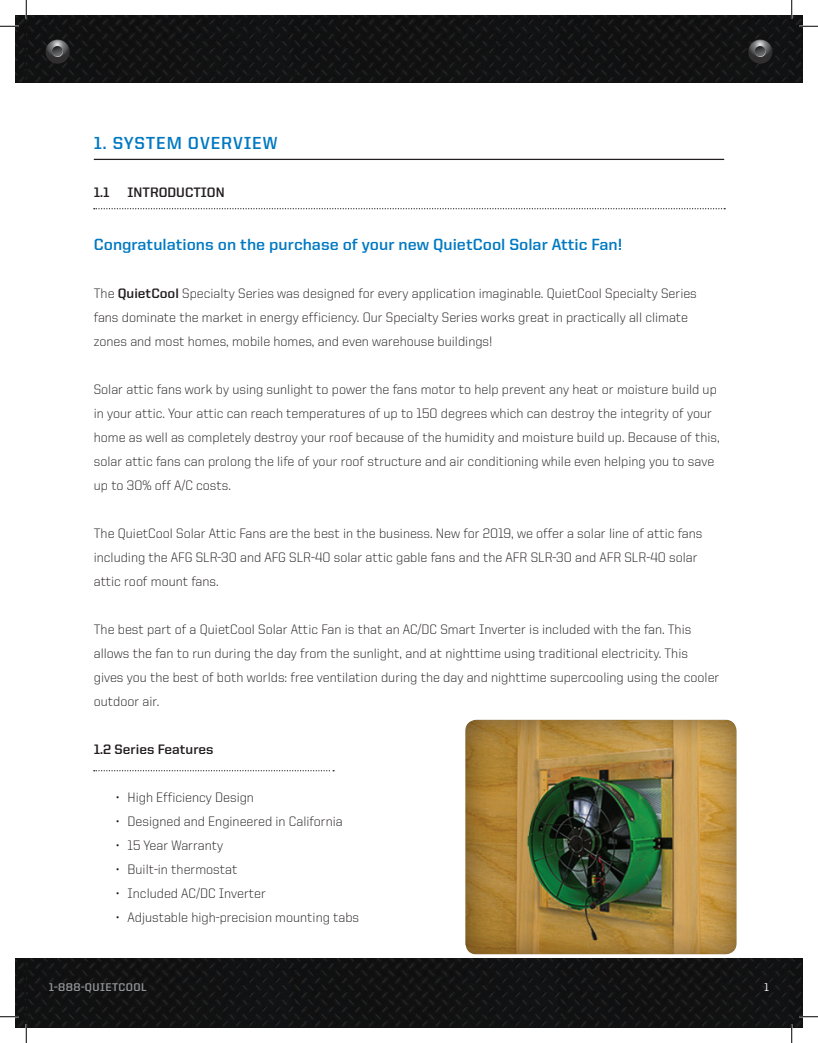
<style>
.page{position:relative;width:818px;height:1043px;background:#fff}
.page>*{position:absolute;margin:0;border:0;box-sizing:border-box;transform-origin:0 0}
.t1{font:700 17.5px "United Sans Reg";letter-spacing:.05em;color:#0079c2}
.t2{font:700 16.25px "United Sans Reg";color:#0079c2}
.t3{font:300 13.75px/24px "United Sans Reg";color:#231f20}
.t4{font:700 13.75px "United Sans Reg";color:#231f20}
.t5{font:700 11.25px "United Sans Reg";letter-spacing:.04em;color:#939598}
.t6{font:500 11.25px "United Sans Reg";color:#fff}
.s1{font-weight:700}
</style>
<div class="page">
<img style="left:15px;top:958px;width:787px;height:70px">
<img style="left:15px;top:15px;width:787px;height:67px">
<svg style="left:46px;top:40px;width:24px;height:24px"></svg>
<svg style="left:46px;top:40px;width:23px;height:23px"></svg>
<svg style="left:52px;top:46px;width:11px;height:11px"></svg>
<svg style="left:748px;top:40px;width:24px;height:24px"></svg>
<svg style="left:748px;top:40px;width:23px;height:23px"></svg>
<svg style="left:754px;top:46px;width:11px;height:11px"></svg>
<hr style="left:94px;top:159px;width:630px;height:1px;background:#231f20">
<svg style="left:94px;top:208px;width:631px;height:1px"></svg>
<svg style="left:94px;top:770px;width:240px;height:1px"></svg>
<div style="left:465px;top:718px;width:274px;height:238px;background:#231f20;opacity:.5"></div>
<svg style="left:0;top:25px;width:19px;height:2px"></svg>
<svg style="left:799px;top:25px;width:19px;height:2px"></svg>
<svg style="left:0;top:1015px;width:19px;height:2px"></svg>
<svg style="left:799px;top:1015px;width:19px;height:2px"></svg>
<svg style="left:25px;top:0;width:2px;height:19px"></svg>
<svg style="left:25px;top:1024px;width:2px;height:18px"></svg>
<svg style="left:790px;top:0;width:2px;height:19px"></svg>
<svg style="left:790px;top:1024px;width:2px;height:18px"></svg>
<p class="t1" style="left:94px;top:133px;width:185px">1. SYSTEM OVERVIEW</p>
<p class="t4" style="left:94px;top:185px;width:17px">1.1</p>
<p class="t4" style="left:128px;top:185px;width:99px">INTRODUCTION</p>
<p class="t2" style="left:94px;top:235px;width:530px">Congratulations on the purchase of your new QuietCool Solar Attic Fan!</p>
<p class="t3" style="left:94px;top:281px;width:604px">The <span class="s1">QuietCool</span> Specialty Series was designed for every application imaginable. QuietCool Specialty Series fans dominate the market in energy efficiency. Our Specialty Series works great in practically all climate zones and most homes, mobile homes, and even warehouse buildings!</p>
<p class="t3" style="left:94px;top:377px;width:627px">Solar attic fans work by using sunlight to power the fans motor to help prevent any heat or moisture build up in your attic. Your attic can reach temperatures of up to 150 degrees which can destroy the integrity of your home as well as completely destroy your roof because of the humidity and moisture build up. Because of this, solar attic fans can prolong the life of your roof structure and air conditioning while even helping you to save up to 30% off A/C costs.</p>
<p class="t3" style="left:94px;top:521px;width:610px">The QuietCool Solar Attic Fans are the best in the business. New for 2019, we offer a solar line of attic fans including the AFG SLR-30 and AFG SLR-40 solar attic gable fans and the AFR SLR-30 and AFR SLR-40 solar attic roof mount fans.</p>
<p class="t3" style="left:94px;top:617px;width:627px">The best part of a QuietCool Solar Attic Fan is that an AC/DC Smart Inverter is included with the fan. This allows the fan to run during the day from the sunlight, and at nighttime using traditional electricity. This gives you the best of both worlds: free ventilation during the day and nighttime supercooling using the cooler outdoor air.</p>
<p class="t4" style="left:94px;top:742px;width:121px">1.2 Series Features</p>
<p class="t3" style="left:116px;top:785px;width:139px">• High Efficiency Design</p>
<p class="t3" style="left:116px;top:809px;width:228px">• Designed and Engineered in California</p>
<p class="t3" style="left:116px;top:833px;width:108px">• 15 Year Warranty</p>
<p class="t3" style="left:116px;top:857px;width:122px">• Built-in thermostat</p>
<p class="t3" style="left:116px;top:881px;width:151px">• Included AC/DC Inverter</p>
<p class="t3" style="left:116px;top:905px;width:244px">• Adjustable high-precision mounting tabs</p>
<p class="t5" style="left:49px;top:980px;width:100px">1-888-QUIETCOOL</p>
<p class="t6" style="left:762px;top:980px;width:8px">31</p>
</div>
